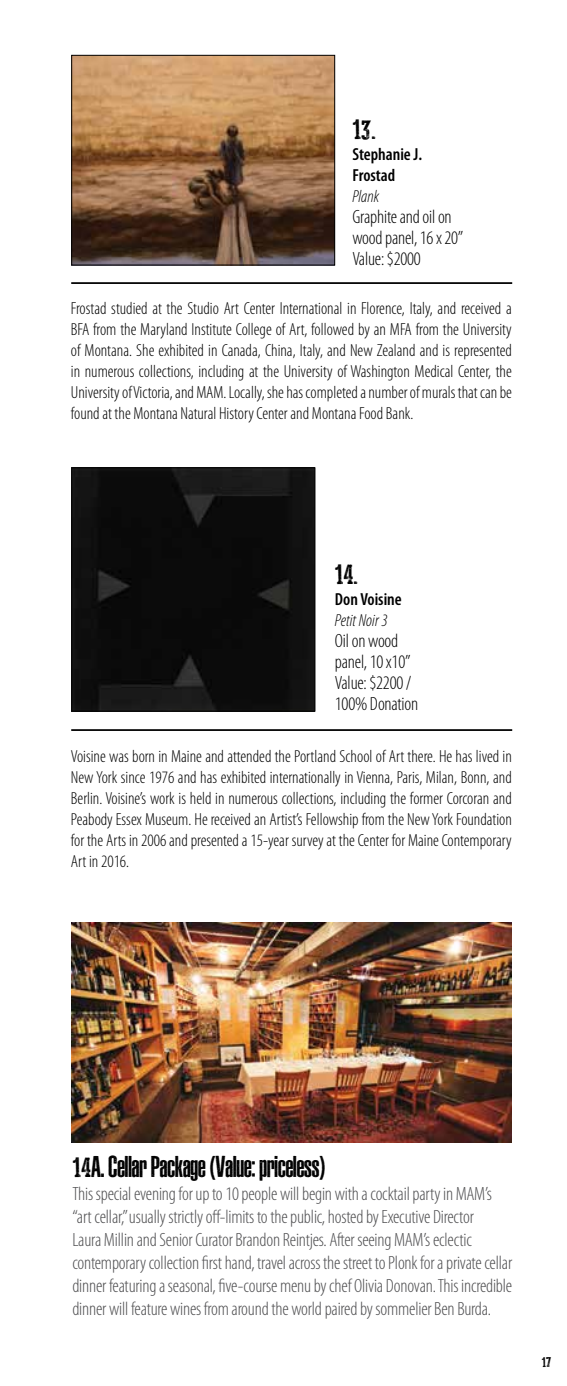
<style>
.page{position:relative;width:567px;height:1386px;background:#fff}
.page>*{position:absolute;margin:0;border:0;box-sizing:border-box;transform-origin:0 0}
.t1{font:28px "ASPHALTICGRAINCONDENSEDPERSONAL";color:#000}
.t2{font:28px "Dust West";color:#000}
.t3{font:300 condensed 19.25px/23.1px "Myriad Pro";letter-spacing:-.01em;color:#4d4d4f}
.t4{font:300 condensed 19.25px/21px "Myriad Pro";letter-spacing:-.01em;color:#000}
.t5{font:300 condensed 17.5px/21px "Myriad Pro";color:#000;text-align:justify}
.t6{font:600 condensed 17.5px/21px "Myriad Pro";color:#000}
.t7{font:italic 300 condensed 17.5px "Myriad Pro";color:#000}
.t8{font:14px "Dust West";color:#000}
.s1{font-family:"Dust West"}
</style>
<div class="page">
<hr style="left:71px;top:282px;width:441px;height:2px;background:#000">
<img style="left:73px;top:57px;width:260px;height:206px">
<div style="left:71px;top:55px;width:264px;height:210px;border:1px solid #000"></div>
<hr style="left:71px;top:729px;width:441px;height:2px;background:#000">
<img style="left:74px;top:470px;width:239px;height:239px">
<div style="left:72px;top:468px;width:243px;height:243px;border:1px solid #000"></div>
<img style="left:71px;top:922px;width:441px;height:220px">
<h1 class="t2" style="left:352px;top:114px;width:26px">13.</h1>
<p class="t6" style="left:352px;top:144px;width:71px">Stephanie J.<br>Frostad</p>
<p class="t7" style="left:352px;top:186px;width:28px">Plank</p>
<p class="t4" style="left:352px;top:206px;width:113px">Graphite and oil on wood panel, 16 x 20”<br>Value: $2000</p>
<p class="t5" style="left:71px;top:298px;width:443px">Frostad studied at the Studio Art Center International in Florence, Italy, and received a BFA from the Maryland Institute College of Art, followed by an MFA from the University of Montana. She exhibited in Canada, China, Italy, and New Zealand and is represented in numerous collections, including at the University of Washington Medical Center, the University of Victoria, and MAM. Locally, she has completed a number of murals that can be found at the Montana Natural History Center and Montana Food Bank.</p>
<h1 class="t2" style="left:335px;top:559px;width:25px">14.</h1>
<p class="t6" style="left:335px;top:588px;width:68px">Don Voisine</p>
<p class="t7" style="left:335px;top:610px;width:54px">Petit Noir 3</p>
<p class="t4" style="left:335px;top:630px;width:85px">Oil on wood panel, 10 x10”<br>Value: $2200 /<br>100% Donation</p>
<p class="t5" style="left:71px;top:745px;width:443px">Voisine was born in Maine and attended the Portland School of Art there. He has lived in New York since 1976 and has exhibited internationally in Vienna, Paris, Milan, Bonn, and Berlin. Voisine’s work is held in numerous collections, including the former Corcoran and Peabody Essex Museum. He received an Artist’s Fellowship from the New York Foundation for the Arts in 2006 and presented a 15-year survey at the Center for Maine Contemporary Art in 2016.</p>
<h1 class="t1" style="left:72px;top:1149px;width:254px"><span class="s1">14</span>A. Cellar Package (Value: priceless)</h1>
<p class="t3" style="left:72px;top:1182px;width:441px">This special evening for up to 10 people will begin with a cocktail party in MAM’s “art cellar,” usually strictly off-limits to the public, hosted by Executive Director<br>Laura Millin and Senior Curator Brandon Reintjes. After seeing MAM’s eclectic contemporary collection first hand, travel across the street to Plonk for a private cellar dinner featuring a seasonal, five-course menu by chef Olivia Donovan. This incredible dinner will feature wines from around the world paired by sommelier Ben Burda.</p>
<p class="t8" style="left:542px;top:1355px;width:11px">17</p>
</div>
